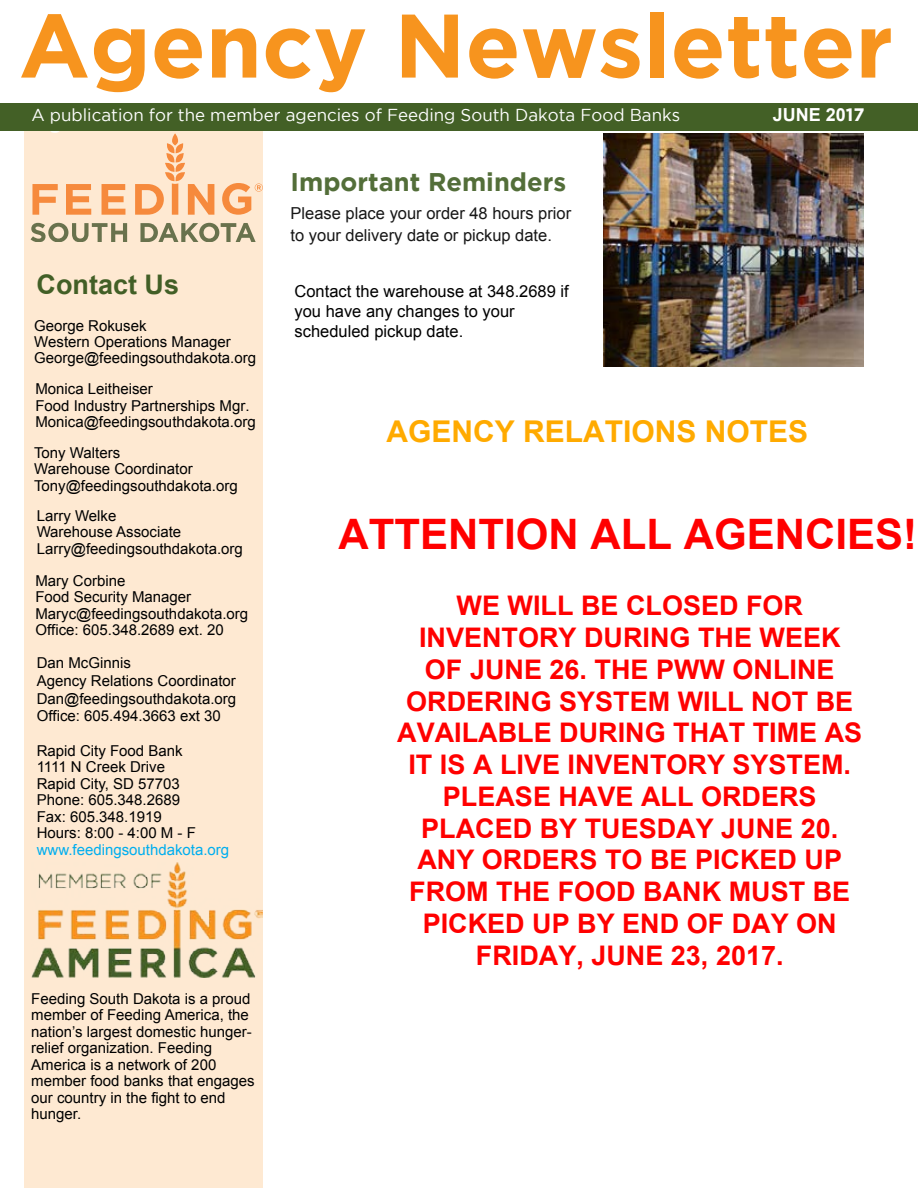
<style>
.page{position:relative;width:918px;height:1188px;background:#fff}
.page>*{position:absolute;margin:0;border:0;box-sizing:border-box;transform-origin:0 0}
.t1{font:700 90px "Gotham";color:#f7941e}
.t2{font:700 42px "Arial";color:#f00}
.t3{font:700 30px "Arial";color:#fa0}
.t4{font:700 27px/31.8px "Arial";color:#f00;text-align:center}
.t5{font:700 27px "Arial";color:#425f26}
.t6{font:700 25.5px "Gotham";color:#436026}
.t7{font:700 18px "Gotham";color:#fff}
.t8{font:700 18px "Arial";color:#fff}
.t9{font:17.25px "Gotham";color:#fff}
.t10{font:16.5px/19.8px "Arial";color:#000}
.t11{font:15px/16.5px "Arial";color:#000}
.t12{font:15px "Arial";color:#00aeef}
.s1{font-family:"Gotham"}
.s2{font-style:inherit}
</style>
<div class="page">
<div style="left:24px;top:117px;width:239px;height:1071px;background:#fee9d2"></div>
<div style="left:0;top:103px;width:918px;height:27px;background:#436026"></div>
<img style="left:603px;top:133px;width:261px;height:233px">
<img style="left:31px;top:863px;width:231px;height:115px">
<svg style="left:32px;top:133px;width:231px;height:82px"></svg>
<svg style="left:31px;top:223px;width:225px;height:19px"></svg>
<h1 class="t1" style="left:19px;top:-6px;width:876px">Agency Newsletter</h1>
<p class="t8" style="left:773px;top:103px;width:93px">JUNE 20<span class="s1">17</span></p>
<p class="t9" style="left:31px;top:106px;width:650px">A publication for the member agencies of Feeding South Dakota Food Banks</p>
<p class="t7" style="left:24px;top:113px;width:115px">August 2015</p>
<h3 class="t5" style="left:37px;top:267px;width:144px">Contact Us</h3>
<p class="t11" style="left:34px;top:318px;width:224px;line-height:15.9px">George Rokusek<br>Western Operations Manager<br>George@feedingsouthdakota.org</p>
<p class="t11" style="left:35px;top:381px;width:222px">Monica Leitheiser<br>Food Industry Partnerships Mgr.<br>Monica@feedingsouthdakota.org</p>
<p class="t11" style="left:34px;top:444px;width:205px">Tony Walters<br>Warehouse Coordinator<br>Tony@feedingsouthdakota.org</p>
<p class="t11" style="left:37px;top:508px;width:208px">Larry Welke<br>Warehouse Associate<br>Larry@feedingsouthdakota.org</p>
<p class="t11" style="left:35px;top:572px;width:214px">Mary Corbine<br>Food Security Manager<br>Maryc@feedingsouthdakota.org<br>Office: 605.348.2689 ext. 20</p>
<p class="t11" style="left:37px;top:654px;width:201px;line-height:18px">Dan McGinnis<br>Agency Relations Coordinator<br>Dan@feedingsouthdakota.org</p>
<p class="t11" style="left:37px;top:707px;width:186px">Office: 605.494.3663 ext 30</p>
<p class="t11" style="left:37px;top:742px;width:161px">Rapid City Food Bank<br>1111 N Creek Drive<br>Rapid City, SD 57703<br>Phone: 605.348.2689<br>Fax: 605.348.1919<br>Hours: 8:00 - 4:00 M - F</p>
<p class="t12" style="left:37px;top:840px;width:194px">www.feedingsouthdakota.org</p>
<p class="t11" style="left:31px;top:991px;width:225px">Feeding South Dakota is a proud member of Feeding America, the nation’s largest domestic hunger&shy;relief organization. Feeding<br>America is a network of 200 member food banks that engages our country in the fight to end hunger.</p>
<h3 class="t6" style="left:291px;top:167px;width:277px">Important Reminders</h3>
<p class="t10" style="left:291px;top:202px;width:282px;line-height:22px">Please place your order 48 hours prior to your delivery date or pickup date.</p>
<p class="t10" style="left:295px;top:281px;width:276px">Contact the warehouse at 348.2689 if you have any changes to your scheduled pickup date.</p>
<h3 class="t3" style="left:386px;top:412px;width:423px">AGENCY RELATIONS NOTES</h3>
<h2 class="t2" style="left:338px;top:507px;width:580px">ATTENTION ALL AGENCIES!</h2>
<p class="t4" style="left:397px;top:591px;width:466px">WE WILL BE CLOSED FOR<br>INVENTORY DURING THE WEEK<br>OF JUNE 26. THE PWW ONLINE<br>ORDERING SYSTEM WILL NOT BE<br>AVAILABLE DURING THAT TIME AS<br>IT IS A LIVE INVENTORY SYSTEM.<br>PLEASE HAVE ALL ORDERS<br>PLACED BY TUESDAY JUNE 20.<br>ANY ORDERS TO BE PICKED UP<br>FROM THE FOOD BANK MUST BE<br>PICKED UP BY END OF DAY ON<br><span class="s2">FRIDAY</span>, JUNE 2<span class="s2">3</span>, <span class="s2">2017.</span></p>
</div>
